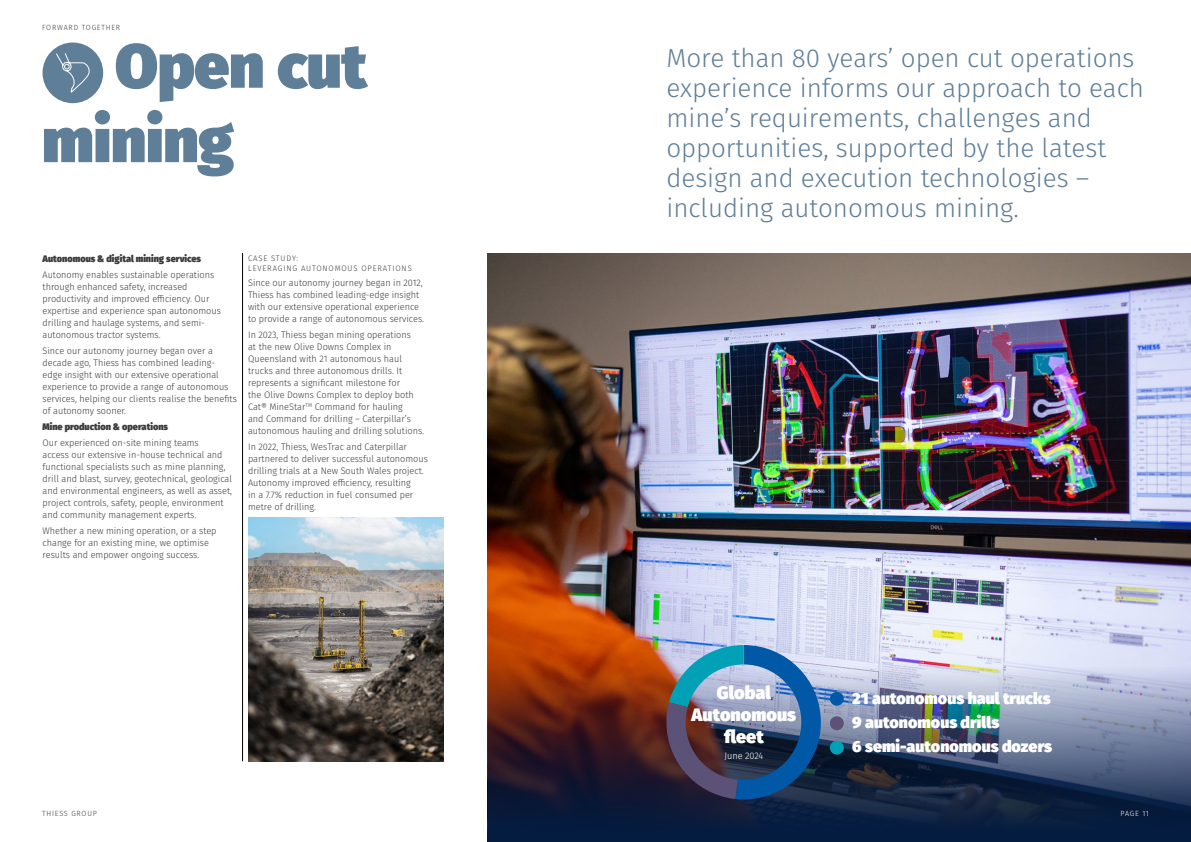
<style>
.page{position:relative;width:1191px;height:842px;background:#fff}
.page>*{position:absolute;margin:0;border:0;box-sizing:border-box;transform-origin:0 0}
.t1{font:900 62px/74.4px "Fira Sans";letter-spacing:-.005em;color:#5f7e98}
.t2{font:300 26px/30px "Fira Sans";color:#5f7e98}
.t3{font:900 18px/21.6px "Fira Sans";color:#fff;text-align:center}
.t4{font:900 16px/24px "Fira Sans";color:#fff}
.t5{font:300 9.5px/12px "Fira Sans";color:#3c3c3b;scale:.96 1}
.t6{font:900 9.5px "Fira Sans";color:#3c3c3b;scale:.96 1}
.t7{font:300 9.5px "Fira Sans";color:#fff;scale:.96 1}
.t8{font:300 8px/10px "Fira Sans";letter-spacing:.11em;color:#3c3c3b;scale:.96 1}
.t9{font:300 7.5px "Fira Sans";letter-spacing:.11em;color:#3c3c3b;scale:.96 1}
.t10{font:300 7.5px "Fira Sans";letter-spacing:.095em;color:#fff;scale:.96 1}
</style>
<div class="page">
<img style="left:488px;top:253px;width:703px;height:366px">
<svg style="left:488px;top:619px;width:703px;height:223px;background:#686271"></svg>
<hr style="left:242px;top:253px;width:1px;height:508px;background:#000">
<img style="left:248px;top:517px;width:195px;height:244px">
<div style="left:830px;top:692px;width:13px;height:14px;background:#0058a6;border-radius:50%"></div>
<div style="left:830px;top:716px;width:13px;height:14px;background:#5c5177;border-radius:50%"></div>
<div style="left:830px;top:741px;width:13px;height:14px;background:#00a0b6;border-radius:50%"></div>
<svg style="left:662px;top:645px;width:159px;height:154px;background:#516888"></svg>
<div style="left:43px;top:43px;width:60px;height:60px;background:#5f7e98;border-radius:50%"></div>
<svg style="left:56px;top:53px;width:34px;height:40px"></svg>
<p class="t9" style="left:42px;top:22px;width:83px">FORWARD TOGETHER</p>
<h1 class="t1" style="left:42px;top:22px;width:326px;text-indent:73px">Open cut mining</h1>
<h2 class="t2" style="left:666px;top:43px;width:479px">More than 80 years’ open cut operations experience informs our approach to each mine’s requirements, challenges and opportunities, supported by the latest design and execution technologies – including autonomous mining.</h2>
<p class="t6" style="left:43px;top:250px;width:167px">Autonomous &amp; digital mining services</p>
<p class="t5" style="left:43px;top:268px;width:187px">Autonomy enables sustainable operations through enhanced safety, increased productivity and improved efficiency. Our expertise and experience span autonomous drilling and haulage systems, and semi&shy;autonomous tractor systems.</p>
<p class="t5" style="left:43px;top:344px;width:204px">Since our autonomy journey began over a decade ago, Thiess has combined leading&shy;edge insight with our extensive operational experience to provide a range of autonomous services, helping our clients realise the benefits of autonomy sooner.</p>
<p class="t6" style="left:43px;top:418px;width:132px">Mine production &amp; operations</p>
<p class="t5" style="left:43px;top:436px;width:199px">Our experienced on-site mining teams<br>access our extensive in-house technical and functional specialists such as mine planning, drill and blast, survey, geotechnical, geological and environmental engineers, as well as asset, project controls, safety, people, environment and community management experts.</p>
<p class="t5" style="left:43px;top:524px;width:183px">Whether a new mining operation, or a step change for an existing mine, we optimise results and empower ongoing success.</p>
<p class="t8" style="left:248px;top:253px;width:172px">CASE STUDY:<br>LEVERAGING AUTONOMOUS OPERATIONS</p>
<p class="t5" style="left:248px;top:277px;width:185px">Since our autonomy journey began in 2012, Thiess has combined leading-edge insight with our extensive operational experience to provide a range of autonomous services.</p>
<p class="t5" style="left:248px;top:329px;width:185px">In 2023, Thiess began mining operations<br>at the new Olive Downs Complex in Queensland with 21 autonomous haul trucks and three autonomous drills. It represents a significant milestone for<br>the Olive Downs Complex to deploy both Cat® MineStar<sup>TM</sup> Command for hauling<br>and Command for drilling – Caterpillar’s autonomous hauling and drilling solutions.</p>
<p class="t5" style="left:248px;top:441px;width:189px">In 2022, Thiess, WesTrac and Caterpillar partnered to deliver successful autonomous drilling trials at a New South Wales project.<br>Autonomy improved efficiency, resulting<br>in a 7.7% reduction in fuel consumed per metre of drilling.</p>
<h3 class="t3" style="left:691px;top:680px;width:106px">Global<br>Autonomous fleet</h3>
<p class="t7" style="left:724px;top:749px;width:42px">June 2024</p>
<h3 class="t4" style="left:852px;top:685px;width:201px">21 autonomous haul trucks<br>9 autonomous drills<br>6 semi-autonomous dozers</h3>
<p class="t9" style="left:42px;top:808px;width:59px">THIESS GROUP</p>
<p class="t10" style="left:1120px;top:808px;width:31px">PAGE 11</p>
</div>
